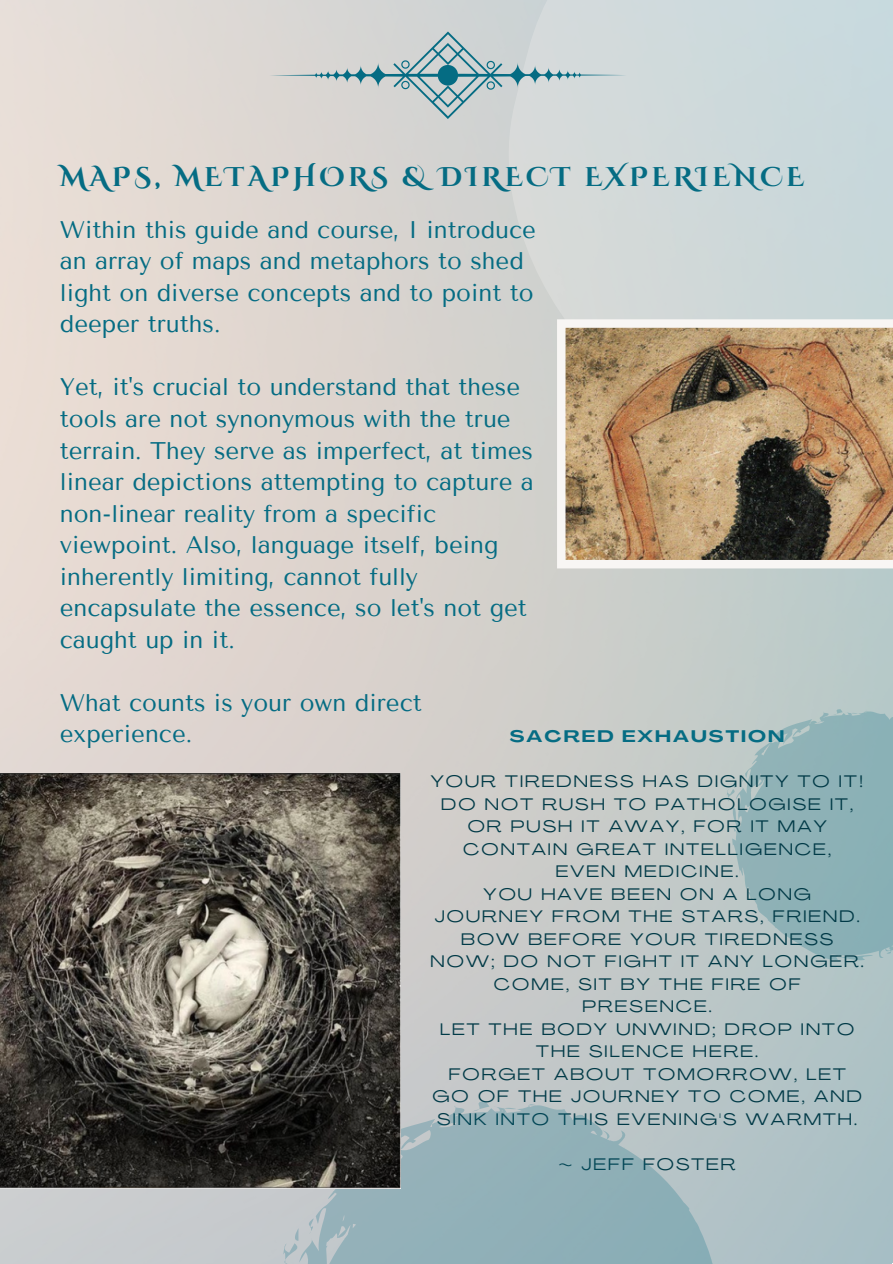
<style>
.page{position:relative;width:893px;height:1264px;background:#fff}
.page>*{position:absolute;margin:0;border:0;box-sizing:border-box;transform-origin:0 0}
.t1{font:700 27px "Cinzel Decorative";letter-spacing:.125em;color:#056c83}
.t2{font:24px/31.5px "Tenor Sans";color:#056c83}
.t3{font:16.5px/22.5px "Agrandir Grand";letter-spacing:.125em;color:#013a47;text-align:center}
.t4{font:700 16.5px "Agrandir Grand";letter-spacing:.125em;color:#056c83}
</style>
<div class="page">
<svg style="left:419px;top:0;width:473px;height:553px;background:#cfd6d6"></svg>
<svg style="left:557px;top:319px;width:335px;height:249px;background:#a68b6b"></svg>
<svg style="left:269px;top:32px;width:357px;height:87px;background:#c3cdce"></svg>
<svg style="left:726px;top:709px;width:166px;height:251px;background:#97b6ba"></svg>
<svg style="left:529px;top:1103px;width:7px;height:2px"></svg>
<svg style="left:472px;top:1101px;width:24px;height:4px"></svg>
<svg style="left:283px;top:1218px;width:10px;height:45px"></svg>
<svg style="left:293px;top:1105px;width:433px;height:158px;background:#9bb5bb"></svg>
<img style="left:0;top:773px;width:400px;height:415px">
<p class="t1" style="left:60px;top:160px;width:745px">MAPS, METAPHORS &amp; DIRECT EXPERIENCE</p>
<p class="t2" style="left:60px;top:214px;width:477px">Within this guide and course, I introduce an array of maps and metaphors to shed light on diverse concepts and to point to deeper truths.</p>
<p class="t2" style="left:60px;top:371px;width:475px">Yet, it's crucial to understand that these tools are not synonymous with the true terrain. They serve as imperfect, at times linear depictions attempting to capture a non-linear reality from a specific viewpoint. Also, language itself, being inherently limiting, cannot fully encapsulate the essence, so let's not get caught up in it.</p>
<p class="t2" style="left:60px;top:686px;width:363px">What counts is your own direct experience.</p>
<p class="t4" style="left:510px;top:729px;width:276px">SACRED EXHAUSTION</p>
<p class="t3" style="left:431px;top:771px;width:434px">YOUR TIREDNESS HAS DIGNITY TO IT!</p>
<p class="t3" style="left:441px;top:794px;width:413px">DO NOT RUSH TO PATHOLOGISE IT,<br>OR PUSH IT AWAY, FOR IT MAY<br>CONTAIN GREAT INTELLIGENCE,<br>EVEN MEDICINE.</p>
<p class="t3" style="left:435px;top:884px;width:426px">YOU HAVE BEEN ON A LONG<br>JOURNEY FROM THE STARS, FRIEND.</p>
<p class="t3" style="left:430px;top:929px;width:434px">BOW BEFORE YOUR TIREDNESS<br>NOW; DO NOT FIGHT IT ANY LONGER.</p>
<p class="t3" style="left:494px;top:974px;width:308px">COME, SIT BY THE FIRE OF<br>PRESENCE.</p>
<p class="t3" style="left:440px;top:1019px;width:415px">LET THE BODY UNWIND; DROP INTO<br>THE SILENCE HERE.</p>
<p class="t3" style="left:432px;top:1064px;width:431px">FORGET ABOUT TOMORROW, LET<br>GO OF THE JOURNEY TO COME, AND<br>SINK INTO THIS EVENING'S WARMTH.</p>
<p class="t3" style="left:558px;top:1154px;width:178px">~ JEFF FOSTER</p>
</div>
